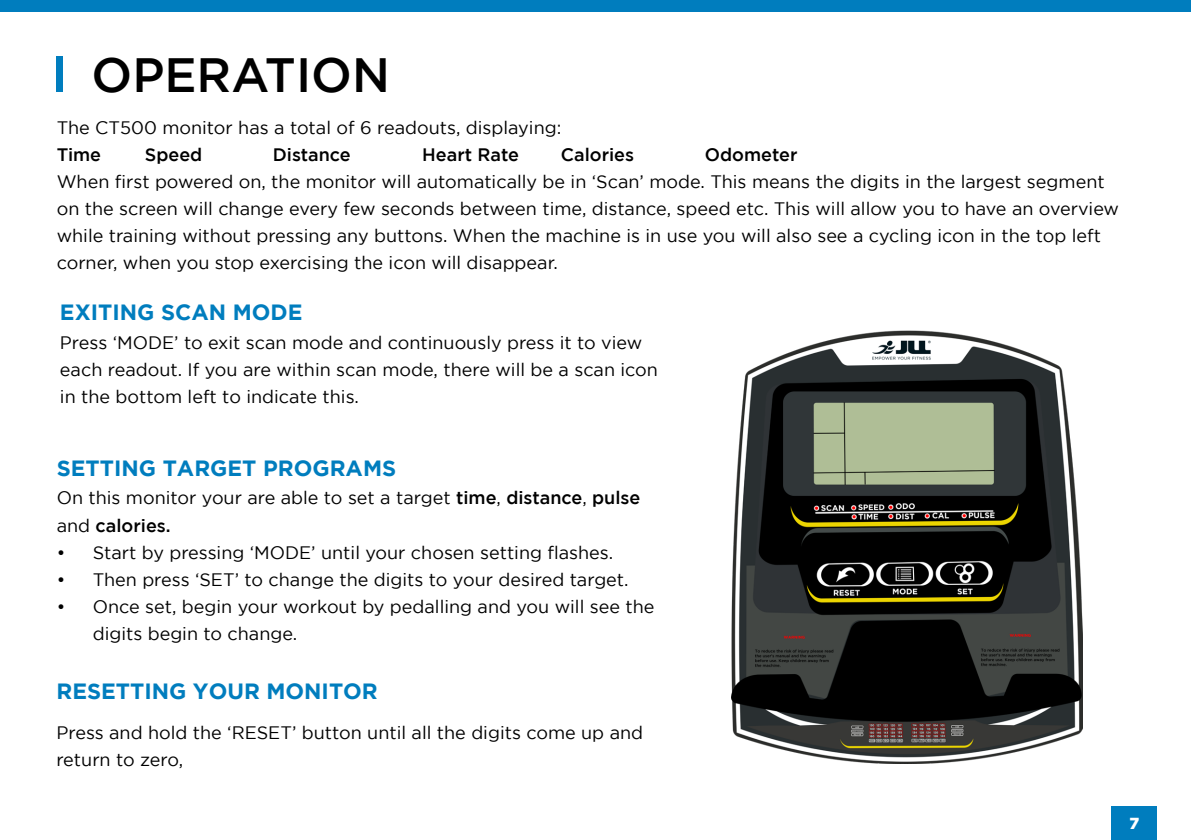
<style>
.page{position:relative;width:1191px;height:840px;background:#fff}
.page>*{position:absolute;margin:0;border:0;box-sizing:border-box;transform-origin:0 0}
.Section_Title{font:500 48px "Gotham";color:#000}
.Feature_Section_Titl{font:700 22px "Gotham";color:#007dbe}
.Paragraph{font:18px/27px "Gotham";color:#000}
.Paragraph-2{font:500 18px "Gotham";color:#000}
.t1{font:900 16px "Gotham";color:#fff}
.s1{font-weight:500}
</style>
<div class="page">
<div style="left:1111px;top:806px;width:46px;height:33px;background:#007dbe"></div>
<div style="left:0;top:0;width:1191px;height:11px;background:#007dbe"></div>
<div style="left:57px;top:57px;width:6px;height:35px;background:#007dbe"></div>
<img style="left:731px;top:330px;width:351px;height:433px">
<p class="Section_Title" style="left:92px;top:47px;width:300px">OPERATION</p>
<p class="Paragraph" style="left:57px;top:113px;width:506px">The CT500 monitor has a total of 6 readouts, displaying:</p>
<p class="Paragraph-2" style="left:57px;top:144px;width:46px">Time</p>
<p class="Paragraph-2" style="left:145px;top:144px;width:59px">Speed</p>
<p class="Paragraph-2" style="left:273px;top:144px;width:80px">Distance</p>
<p class="Paragraph-2" style="left:422px;top:144px;width:98px">Heart Rate</p>
<p class="Paragraph-2" style="left:561px;top:144px;width:75px">Calories</p>
<p class="Paragraph-2" style="left:705px;top:144px;width:94px">Odometer</p>
<p class="Paragraph" style="left:57px;top:167px;width:1063px">When first powered on, the monitor will automatically be in ‘Scan’ mode. This means the digits in the largest segment on the screen will change every few seconds between time, distance, speed etc. This will allow you to have an overview while training without pressing any buttons. When the machine is in use you will also see a cycling icon in the top left corner, when you stop exercising the icon will disappear.</p>
<p class="Feature_Section_Titl" style="left:60px;top:299px;width:244px">EXITING SCAN MODE</p>
<p class="Paragraph" style="left:60px;top:328px;width:599px">Press ‘MODE’ to exit scan mode and continuously press it to view each readout. If you are within scan mode, there will be a scan icon in the bottom left to indicate this.</p>
<p class="Feature_Section_Titl" style="left:57px;top:455px;width:341px">SETTING TARGET PROGRAMS</p>
<p class="Paragraph" style="left:57px;top:484px;width:585px">On this monitor your are able to set a target <span class="s1">time</span>, <span class="s1">distance</span>, <span class="s1">pulse </span>and <span class="s1">calories.</span></p>
<p class="Paragraph" style="left:57px;top:538px;width:558px">• Start by pressing ‘MODE’ until your chosen setting flashes.</p>
<p class="Paragraph" style="left:57px;top:565px;width:573px">• Then press ‘SET’ to change the digits to your desired target.</p>
<p class="Paragraph" style="left:93px;top:592px;width:563px;text-indent:-36px">• Once set, begin your workout by pedalling and you will see the digits begin to change.</p>
<p class="Feature_Section_Titl" style="left:56px;top:677px;width:323px">RESETTING YOUR MONITOR</p>
<p class="Paragraph" style="left:56px;top:718px;width:588px">Press and hold the ‘RESET’ button until all the digits come up and return to zero,</p>
<p class="t1" style="left:1129px;top:813px;width:11px">7</p>
</div>
